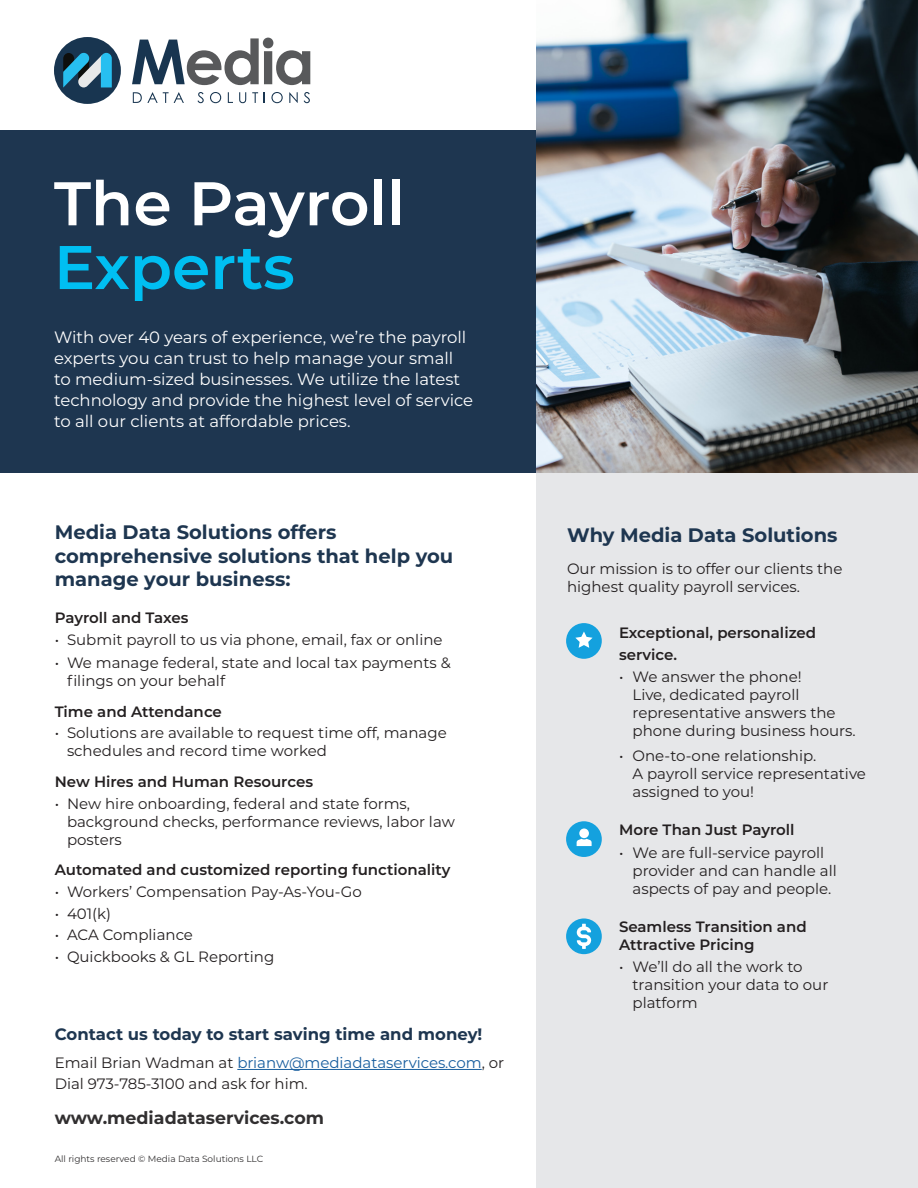
<style>
.page{position:relative;width:918px;height:1188px;background:#fff}
.page>*{position:absolute;margin:0;border:0;box-sizing:border-box;transform-origin:0 0}
.t1{font:600 61.5px "Montserrat";color:#fff}
.t2{font:600 61.5px "Montserrat";color:#00bff2}
.t3{font:700 19.5px/23.4px "Montserrat";color:#1e3650}
.t4{font:700 17.4px "Montserrat";color:#312f30}
.t5{font:16.5px/21px "Montserrat";color:#fff}
.t6{font:700 16.5px "Montserrat";color:#1e3650}
.t7{font:15px/18px "Montserrat";color:#231f20}
.t8{font:600 15px/21.6px "Montserrat";color:#231f20}
.t9{font:15px "Montserrat";letter-spacing:-.005em;color:#175d9e}
.t10{font:9px "Montserrat";color:#312f30}
.s1{color:#231f20}
</style>
<div class="page">
<div style="left:537px;top:438px;width:381px;height:750px;background:#e6e7e9"></div>
<div style="left:0;top:131px;width:537px;height:342px;background:#1e3650"></div>
<img style="left:537px;top:0;width:381px;height:472px">
<div style="left:566px;top:821px;width:36px;height:36px;background:#14a1de;border-radius:50%"></div>
<div style="left:579px;top:829px;width:10px;height:9px;background:#fff;border-radius:50%"></div>
<svg style="left:577px;top:839px;width:15px;height:7px"></svg>
<div style="left:566px;top:623px;width:36px;height:36px;background:#14a1de;border-radius:50%"></div>
<svg style="left:575px;top:631px;width:18px;height:17px"></svg>
<svg style="left:566px;top:918px;width:36px;height:36px"></svg>
<hr style="left:237px;top:1069px;width:245px;height:1px;background:#175d9e">
<div style="left:54px;top:37px;width:67px;height:67px;background:#183550;border-radius:50%"></div>
<svg style="left:132px;top:38px;width:178px;height:47px"></svg>
<svg style="left:133px;top:92px;width:51px;height:11px"></svg>
<svg style="left:197px;top:92px;width:7px;height:11px"></svg>
<svg style="left:210px;top:92px;width:11px;height:11px"></svg>
<svg style="left:228px;top:92px;width:5px;height:11px"></svg>
<svg style="left:239px;top:92px;width:7px;height:11px"></svg>
<svg style="left:252px;top:92px;width:6px;height:11px"></svg>
<svg style="left:271px;top:92px;width:12px;height:11px"></svg>
<svg style="left:289px;top:92px;width:9px;height:11px"></svg>
<svg style="left:304px;top:92px;width:6px;height:11px"></svg>
<svg style="left:63px;top:53px;width:49px;height:35px"></svg>
<p class="t1" style="left:54px;top:160px;width:353px">The Payroll</p>
<p class="t2" style="left:54px;top:224px;width:242px">Experts</p>
<p class="t5" style="left:54px;top:326px;width:421px">With over 40 years of experience, we’re the payroll experts you can trust to help manage your small to medium-sized businesses. We utilize the latest technology and provide the highest level of service to all our clients at affordable prices.</p>
<p class="t3" style="left:55px;top:520px;width:400px">Media Data Solutions offers comprehensive solutions that help you manage your business:</p>
<p class="t8" style="left:55px;top:606px;width:135px">Payroll and Taxes</p>
<p class="t7" style="left:55px;top:630px;width:389px">• Submit payroll to us via phone, email, fax or online</p>
<p class="t7" style="left:67px;top:654px;width:385px;text-indent:-12px">• We manage federal, state and local tax payments &amp; filings on your behalf</p>
<p class="t8" style="left:55px;top:700px;width:169px">Time and Attendance</p>
<p class="t7" style="left:67px;top:724px;width:381px;text-indent:-12px">• Solutions are available to request time off, manage schedules and record time worked</p>
<p class="t8" style="left:55px;top:770px;width:260px">New Hires and Human Resources</p>
<p class="t7" style="left:67px;top:794px;width:389px;text-indent:-12px">• New hire onboarding, federal and state forms, background checks, performance reviews, labor law posters</p>
<p class="t8" style="left:55px;top:858px;width:397px">Automated and customized reporting functionality</p>
<p class="t7" style="left:55px;top:882px;width:309px">• Workers’ Compensation Pay-As-You-Go</p>
<p class="t7" style="left:55px;top:904px;width:58px">• 401(k)</p>
<p class="t7" style="left:55px;top:926px;width:140px">• ACA Compliance</p>
<p class="t7" style="left:55px;top:948px;width:221px">• Quickbooks &amp; GL Reporting</p>
<p class="t6" style="left:55px;top:1022px;width:429px">Contact us today to start saving time and money!</p>
<p class="t9" style="left:55px;top:1052px;width:451px"><span class="s1">Email Brian Wadman at</span> brianw@mediadataservices.com<span class="s1">, or</span></p>
<p class="t7" style="left:55px;top:1074px;width:255px">Dial 973-785-3100 and ask for him.</p>
<p class="t4" style="left:55px;top:1105px;width:271px">www.mediadataservices.com</p>
<p class="t10" style="left:55px;top:1153px;width:210px">All rights reserved © Media Data Solutions LLC</p>
<p class="t3" style="left:567px;top:523px;width:272px">Why Media Data Solutions</p>
<p class="t7" style="left:567px;top:559px;width:277px">Our mission is to offer our clients the highest quality payroll services.</p>
<p class="t8" style="left:619px;top:622px;width:199px">Exceptional, personalized service.</p>
<p class="t7" style="left:633px;top:667px;width:225px;text-indent:-14px">• We answer the phone!<br>Live, dedicated payroll representative answers the phone during business hours.</p>
<p class="t7" style="left:633px;top:746px;width:235px;text-indent:-14px">• One-to-one relationship.<br>A payroll service representative assigned to you!</p>
<p class="t8" style="left:619px;top:818px;width:177px">More Than Just Payroll</p>
<p class="t7" style="left:633px;top:843px;width:206px;text-indent:-14px">• We are full-service payroll provider and can handle all aspects of pay and people.</p>
<p class="t8" style="left:619px;top:917px;width:189px;line-height:18px">Seamless Transition and<br>Attractive Pricing</p>
<p class="t7" style="left:633px;top:957px;width:197px;text-indent:-14px">• We’ll do all the work to transition your data to our platform</p>
</div>
